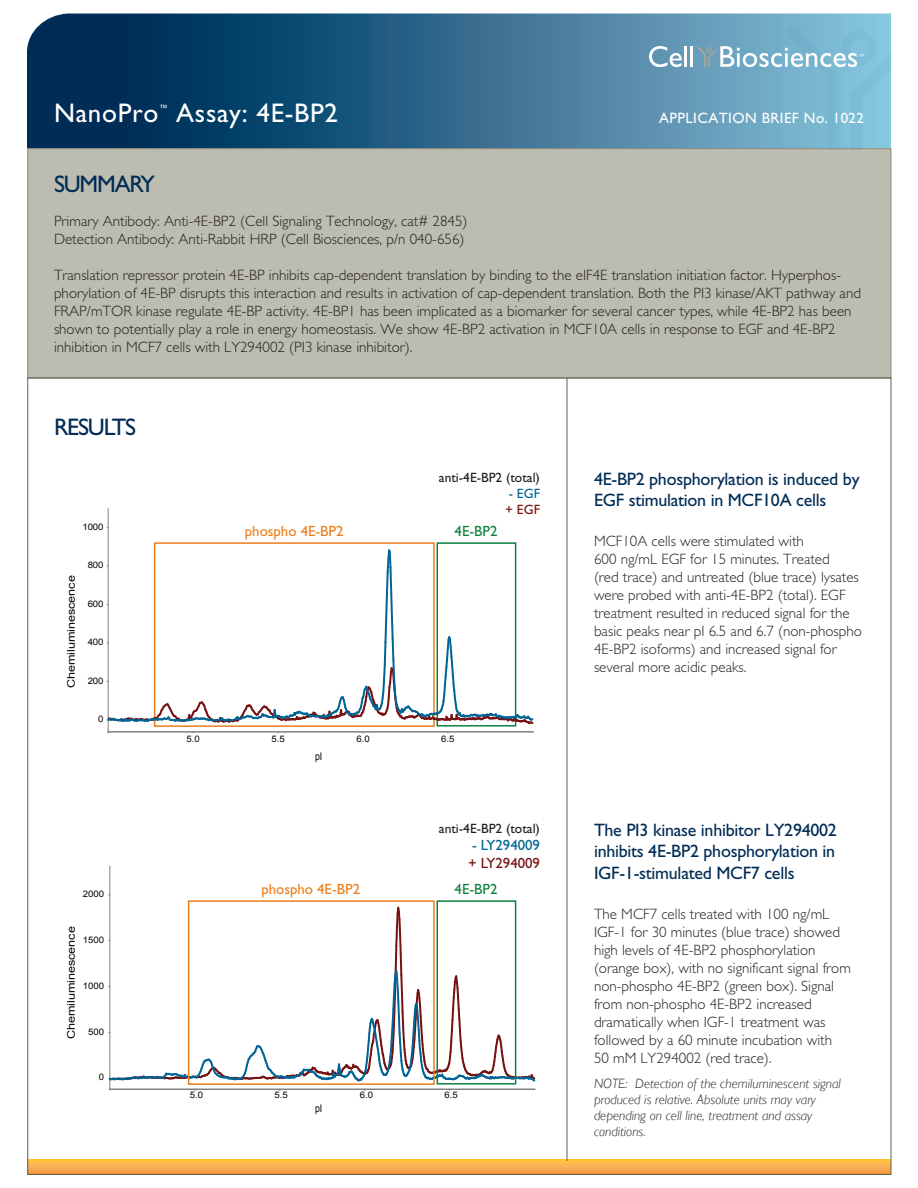
<style>
.page{position:relative;width:918px;height:1188px;background:#fff}
.page>*{position:absolute;margin:0;border:0;box-sizing:border-box;transform-origin:0 0}
.t1{font:27px "Gill Sans";letter-spacing:.025em;color:#fff}
.t2{font:24px "Gill Sans";letter-spacing:-.05em;color:#002c55}
.t3{font:18px/21.6px "Gill Sans";letter-spacing:-.015em;color:#002c55}
.t4{font:300 15px/18px "Gill Sans";color:#231f20}
.t5{font:15px "Gill Sans";letter-spacing:.025em;color:#fff}
.t6{font:14.85px "Gill Sans";color:#ea7e1d}
.t7{font:14.85px "Gill Sans";color:#0e803f}
.t8{font:14.85px "Gill Sans";color:#006494}
.t9{font:14.85px "Gill Sans";color:#761011}
.t10{font:italic 300 13.5px/16.2px "Gill Sans";color:#231f20}
.t11{font:13.5px "Gill Sans";color:#231f20}
.t12{font:13.5px "Gill Sans";color:#006494}
.t13{font:13.5px "Gill Sans";color:#761011}
.t14{font:10.5px "Arial";color:#050504;scale:1.2 1}
.t15{font:10.5px "Arial";color:#050504;scale:.83 1}
.t16{font:9px "Arial";color:#050504;scale:1.07 1}
.t17{font:8.7px "Gill Sans";color:#fff}
</style>
<div class="page">
<svg style="left:27px;top:14px;width:864px;height:134px;background:#265c81"></svg>
<div style="left:27px;top:148px;width:864px;height:230px;background:#bcbcb1;border:1px solid #60614b"></div>
<svg style="left:29px;top:1160px;width:860px;height:13px;background:#f8b04b"></svg>
<svg style="left:649px;top:46px;width:33px;height:21px"></svg>
<hr style="left:684px;top:46px;width:3px;height:21px;background:#fff">
<hr style="left:690px;top:46px;width:3px;height:21px;background:#fff">
<svg style="left:697px;top:27px;width:194px;height:123px;background:#7bb4cc"></svg>
<hr style="left:567px;top:378px;width:1px;height:783px;background:#60614b">
<div style="left:154px;top:542px;width:281px;height:185px;border:2px solid #ea7e1d"></div>
<div style="left:437px;top:542px;width:79px;height:185px;border:2px solid #0e803f"></div>
<hr style="left:108px;top:731px;width:425px;height:2px;background:#808180">
<hr style="left:108px;top:509px;width:1px;height:223px;background:#808180">
<svg style="left:106px;top:548px;width:427px;height:178px"></svg>
<hr style="left:110px;top:1089px;width:425px;height:1px;background:#808180">
<hr style="left:109px;top:866px;width:1px;height:223px;background:#808180">
<svg style="left:109px;top:905px;width:427px;height:178px"></svg>
<div style="left:188px;top:900px;width:247px;height:185px;border:2px solid #ea7e1d"></div>
<div style="left:437px;top:900px;width:79px;height:185px;border:2px solid #0e803f"></div>
<h1 class="t1" style="left:54px;top:97px;width:106px">NanoPro</h1>
<p class="t17" style="left:159px;top:103px;width:10px">™</p>
<h1 class="t1" style="left:176px;top:97px;width:163px">Assay: 4E-BP2</h1>
<p class="t5" style="left:659px;top:109px;width:206px">APPLICATION BRIEF No. 1022</p>
<h2 class="t2" style="left:54px;top:170px;width:102px">SUMMARY</h2>
<p class="t4" style="left:54px;top:212px;width:415px">Primary Antibody: Anti-4E-BP2 (Cell Signaling Technology, cat# 2845)<br>Detection Antibody: Anti-Rabbit HRP (Cell Biosciences, p/n 040-656)</p>
<p class="t4" style="left:54px;top:266px;width:809px">Translation repressor protein 4E-BP inhibits cap-dependent translation by binding to the eIF4E translation initiation factor. Hyperphos&shy;phorylation of 4E-BP disrupts this interaction and results in activation of cap-dependent translation. Both the PI3 kinase/AKT pathway and FRAP/mTOR kinase regulate 4E-BP activity. 4E-BP1 has been implicated as a biomarker for several cancer types, while 4E-BP2 has been shown to potentially play a role in energy homeostasis. We show 4E-BP2 activation in MCF10A cells in response to EGF and 4E-BP2 inhibition in MCF7 cells with LY294002 (PI3 kinase inhibitor).</p>
<h2 class="t2" style="left:54px;top:413px;width:84px">RESULTS</h2>
<p class="t16" style="left:82px;top:521px;width:21px">1000</p>
<p class="t14" style="left:64px;top:688px;width:96px;rotate:-90deg">Chemiluminescence</p>
<p class="t16" style="left:88px;top:559px;width:16px">800</p>
<p class="t16" style="left:88px;top:598px;width:16px">600</p>
<p class="t16" style="left:88px;top:636px;width:16px">400</p>
<p class="t16" style="left:88px;top:675px;width:16px">200</p>
<p class="t16" style="left:98px;top:713px;width:6px">0</p>
<p class="t16" style="left:83px;top:888px;width:21px">2000</p>
<p class="t14" style="left:64px;top:1039px;width:96px;rotate:-90deg">Chemiluminescence</p>
<p class="t16" style="left:83px;top:934px;width:21px">1500</p>
<p class="t16" style="left:83px;top:980px;width:21px">1000</p>
<p class="t16" style="left:88px;top:1026px;width:16px">500</p>
<p class="t16" style="left:99px;top:1071px;width:6px">0</p>
<p class="t11" style="left:439px;top:469px;width:103px">anti-4E-BP2 (total)</p>
<p class="t12" style="left:509px;top:486px;width:33px">- EGF</p>
<p class="t13" style="left:505px;top:502px;width:36px">+ EGF</p>
<p class="t6" style="left:245px;top:522px;width:100px">phospho 4E-BP2</p>
<p class="t7" style="left:455px;top:523px;width:44px">4E-BP2</p>
<p class="t16" style="left:187px;top:733px;width:14px">5.0</p>
<p class="t16" style="left:271px;top:733px;width:14px">5.5</p>
<p class="t16" style="left:356px;top:733px;width:14px">6.0</p>
<p class="t16" style="left:441px;top:733px;width:14px">6.5</p>
<p class="t15" style="left:315px;top:750px;width:10px">pI</p>
<p class="t11" style="left:439px;top:820px;width:103px">anti-4E-BP2 (total)</p>
<p class="t8" style="left:472px;top:837px;width:69px">- LY294009</p>
<p class="t9" style="left:468px;top:855px;width:73px">+ LY294009</p>
<p class="t6" style="left:261px;top:880px;width:100px">phospho 4E-BP2</p>
<p class="t7" style="left:455px;top:881px;width:44px">4E-BP2</p>
<p class="t16" style="left:190px;top:1089px;width:14px">5.0</p>
<p class="t16" style="left:275px;top:1089px;width:14px">5.5</p>
<p class="t16" style="left:360px;top:1089px;width:14px">6.0</p>
<p class="t16" style="left:445px;top:1089px;width:14px">6.5</p>
<p class="t15" style="left:315px;top:1102px;width:10px">pI</p>
<p class="t3" style="left:594px;top:468px;width:267px">4E-BP2 phosphorylation is induced by<br>EGF stimulation in MCF10A cells</p>
<p class="t4" style="left:594px;top:532px;width:270px">MCF10A cells were stimulated with<br>600 ng/mL EGF for 15 minutes. Treated<br>(red trace) and untreated (blue trace) lysates were probed with anti-4E-BP2 (total). EGF treatment resulted in reduced signal for the basic peaks near pI 6.5 and 6.7 (non-phospho 4E-BP2 isoforms) and increased signal for several more acidic peaks.</p>
<p class="t3" style="left:594px;top:819px;width:244px;text-align:justify">The PI3 kinase inhibitor LY294002 inhibits 4E-BP2 phosphorylation in IGF-1-stimulated MCF7 cells</p>
<p class="t4" style="left:594px;top:905px;width:258px">The MCF7 cells treated with 100 ng/mL IGF-1 for 30 minutes (blue trace) showed high levels of 4E-BP2 phosphorylation (orange box), with no significant signal from non-phospho 4E-BP2 (green box). Signal from non-phospho 4E-BP2 increased dramatically when IGF-1 treatment was followed by a 60 minute incubation with<br>50 mM LY294002 (red trace).</p>
<p class="t10" style="left:594px;top:1075px;width:249px">NOTE: Detection of the chemiluminescent signal produced is relative. Absolute units may vary depending on cell line, treatment and assay conditions.</p>
</div>
